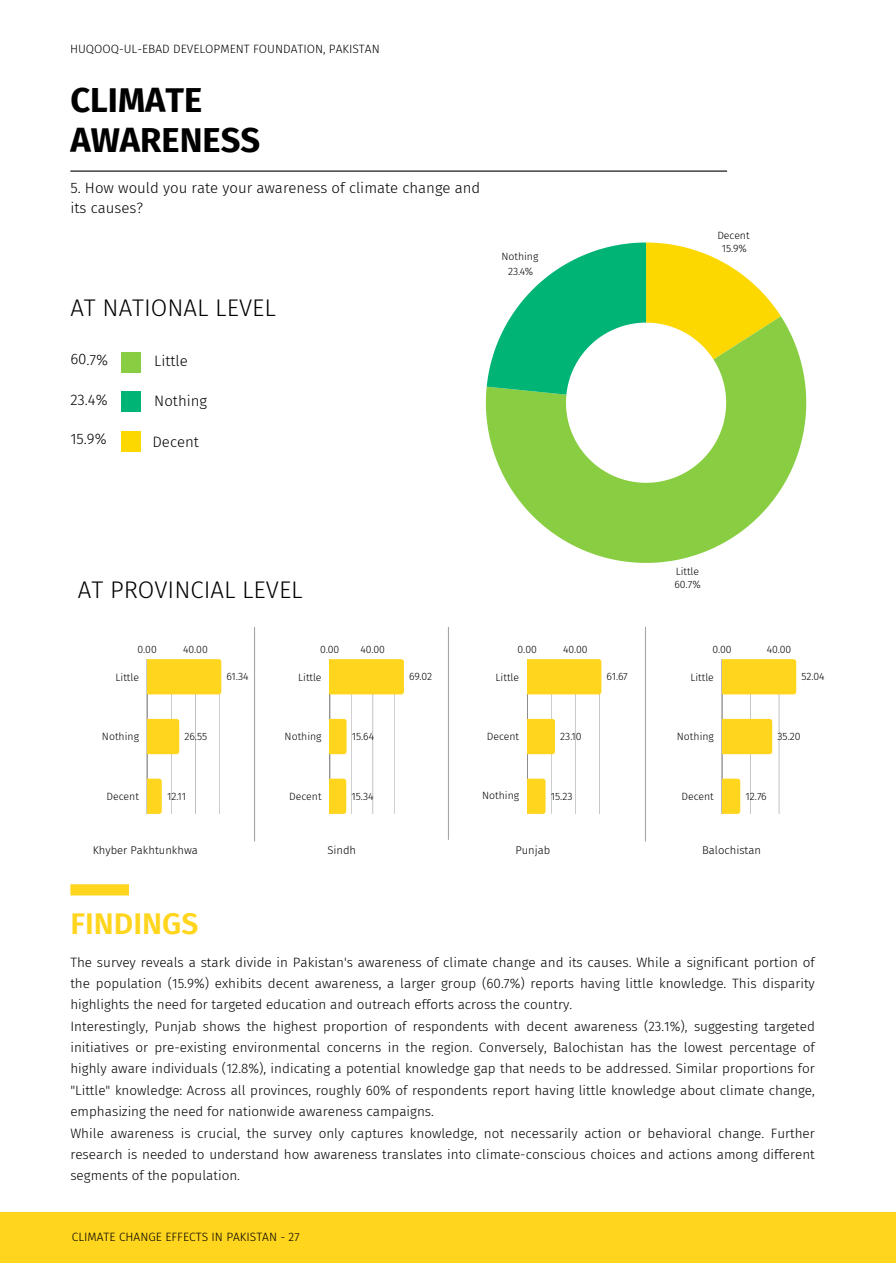
<style>
.page{position:relative;width:896px;height:1264px;background:#fff}
.page>*{position:absolute;margin:0;border:0;box-sizing:border-box;transform-origin:0 0}
.t1{font:700 34.5px/40.5px "Fira Sans";color:#000}
.t2{font:600 30px "Fira Sans";color:#ffd51e}
.t3{font:300 24px "Fira Sans";color:#000}
.t4{font:300 15px/20.2px "Fira Sans";color:#000}
.t5{font:300 13.5px/21.3px "Fira Sans";color:#000}
.t6{font:300 12px "Fira Sans";color:#000}
.t7{font:300 11.25px "Fira Sans";color:#000}
.t8{font:300 10.5px/13.4px "Fira Sans";color:#000;text-align:center}
</style>
<div class="page">
<svg style="left:486px;top:316px;width:320px;height:247px;fill:#89ce42"></svg>
<svg style="left:487px;top:242px;width:294px;height:152px"></svg>
<hr style="left:147px;top:659px;width:1px;height:155px;background:#000">
<hr style="left:171px;top:659px;width:1px;height:155px;background:#000">
<hr style="left:195px;top:659px;width:1px;height:155px;background:#000">
<hr style="left:219px;top:659px;width:1px;height:155px;background:#000">
<svg style="left:147px;top:778px;width:15px;height:36px"></svg>
<div style="left:147px;top:659px;width:74px;height:35px;background:#ffd51e"></div>
<svg style="left:147px;top:719px;width:32px;height:35px"></svg>
<hr style="left:254px;top:627px;width:1px;height:214px;background:#a6a6a6">
<hr style="left:448px;top:627px;width:1px;height:212px;background:#a6a6a6">
<hr style="left:645px;top:627px;width:1px;height:214px;background:#a6a6a6">
<div style="left:70px;top:884px;width:59px;height:11px;background:#ffd51e"></div>
<hr style="left:70px;top:170px;width:657px;height:2px;background:#000">
<hr style="left:329px;top:659px;width:1px;height:155px;background:#000">
<hr style="left:351px;top:659px;width:1px;height:155px;background:#000">
<hr style="left:372px;top:659px;width:1px;height:155px;background:#000">
<hr style="left:394px;top:659px;width:1px;height:155px;background:#000">
<svg style="left:330px;top:778px;width:16px;height:36px"></svg>
<div style="left:330px;top:659px;width:74px;height:35px;background:#ffd51e"></div>
<svg style="left:330px;top:719px;width:16px;height:35px"></svg>
<hr style="left:527px;top:659px;width:1px;height:155px;background:#000">
<hr style="left:551px;top:659px;width:1px;height:155px;background:#000">
<hr style="left:575px;top:659px;width:1px;height:155px;background:#000">
<hr style="left:599px;top:659px;width:1px;height:155px;background:#000">
<svg style="left:527px;top:719px;width:28px;height:35px"></svg>
<div style="left:527px;top:659px;width:74px;height:35px;background:#ffd51e"></div>
<svg style="left:527px;top:778px;width:18px;height:36px"></svg>
<hr style="left:722px;top:659px;width:1px;height:155px;background:#000">
<hr style="left:750px;top:659px;width:1px;height:155px;background:#000">
<hr style="left:779px;top:659px;width:1px;height:155px;background:#000">
<svg style="left:722px;top:778px;width:18px;height:36px"></svg>
<div style="left:722px;top:659px;width:74px;height:35px;background:#ffd51e"></div>
<div style="left:722px;top:719px;width:50px;height:35px;background:#ffd51e"></div>
<div style="left:121px;top:431px;width:20px;height:20px;background:#fdd800"></div>
<div style="left:121px;top:391px;width:20px;height:20px;background:#00b475"></div>
<div style="left:121px;top:352px;width:20px;height:20px;background:#89ce42"></div>
<div style="left:0;top:1212px;width:896px;height:50px;background:#ffd51e"></div>
<p class="t6" style="left:70px;top:42px;width:311px">HUQOOQ-UL-EBAD DEVELOPMENT FOUNDATION, PAKISTAN</p>
<h1 class="t1" style="left:70px;top:80px;width:191px">CLIMATE<br>AWARENESS</h1>
<p class="t4" style="left:70px;top:178px;width:411px">5. How would you rate your awareness of climate change and its causes?</p>
<h3 class="t3" style="left:70px;top:293px;width:207px">AT NATIONAL LEVEL</h3>
<p class="t4" style="left:71px;top:349px;width:39px;rotate:1deg">60.7%</p>
<p class="t4" style="left:154px;top:351px;width:35px">Little</p>
<p class="t4" style="left:70px;top:389px;width:39px">23.4%</p>
<p class="t4" style="left:154px;top:390px;width:54px">Nothing</p>
<p class="t4" style="left:70px;top:429px;width:38px">15.9%</p>
<p class="t4" style="left:152px;top:432px;width:48px">Decent</p>
<p class="t8" style="left:501px;top:249px;width:38px;line-height:15px">Nothing<br>23.4%</p>
<p class="t8" style="left:717px;top:228px;width:34px">Decent<br>15.9%</p>
<h3 class="t3" style="left:78px;top:576px;width:226px">AT PROVINCIAL LEVEL</h3>
<p class="t8" style="left:674px;top:564px;width:28px;text-align:left">Little<br>60.7%</p>
<p class="t8" style="left:137px;top:642px;width:21px">0.00</p>
<p class="t8" style="left:183px;top:642px;width:26px">40.00</p>
<p class="t8" style="left:320px;top:642px;width:21px">0.00</p>
<p class="t8" style="left:360px;top:642px;width:26px">40.00</p>
<p class="t8" style="left:517px;top:642px;width:21px">0.00</p>
<p class="t8" style="left:563px;top:642px;width:26px">40.00</p>
<p class="t8" style="left:712px;top:642px;width:21px">0.00</p>
<p class="t8" style="left:766px;top:642px;width:26px">40.00</p>
<p class="t8" style="left:116px;top:670px;width:25px">Little</p>
<p class="t8" style="left:226px;top:670px;width:24px">61.34</p>
<p class="t8" style="left:298px;top:670px;width:25px">Little</p>
<p class="t8" style="left:409px;top:670px;width:24px">69.02</p>
<p class="t8" style="left:495px;top:670px;width:25px">Little</p>
<p class="t8" style="left:606px;top:670px;width:23px">61.67</p>
<p class="t8" style="left:690px;top:670px;width:25px">Little</p>
<p class="t8" style="left:801px;top:670px;width:25px">52.04</p>
<p class="t8" style="left:102px;top:729px;width:38px">Nothing</p>
<p class="t8" style="left:184px;top:729px;width:24px">26.55</p>
<p class="t8" style="left:285px;top:729px;width:38px">Nothing</p>
<p class="t8" style="left:352px;top:729px;width:24px">15.64</p>
<p class="t8" style="left:487px;top:729px;width:34px">Decent</p>
<p class="t8" style="left:560px;top:729px;width:23px">23.10</p>
<p class="t8" style="left:677px;top:729px;width:38px">Nothing</p>
<p class="t8" style="left:777px;top:729px;width:25px">35.20</p>
<p class="t8" style="left:107px;top:789px;width:34px">Decent</p>
<p class="t8" style="left:167px;top:789px;width:21px">12.11</p>
<p class="t8" style="left:289px;top:789px;width:34px">Decent</p>
<p class="t8" style="left:351px;top:789px;width:24px">15.34</p>
<p class="t8" style="left:482px;top:789px;width:38px">Nothing</p>
<p class="t8" style="left:551px;top:789px;width:23px">15.23</p>
<p class="t8" style="left:681px;top:789px;width:34px">Decent</p>
<p class="t8" style="left:745px;top:789px;width:23px">12.76</p>
<p class="t7" style="left:93px;top:843px;width:107px">Khyber Pakhtunkhwa</p>
<p class="t7" style="left:327px;top:843px;width:30px">Sindh</p>
<p class="t7" style="left:515px;top:843px;width:37px">Punjab</p>
<p class="t7" style="left:702px;top:843px;width:60px">Balochistan</p>
<h2 class="t2" style="left:70px;top:906px;width:129px">FINDINGS</h2>
<p class="t5" style="left:70px;top:951px;width:746px">The survey reveals a stark divide in Pakistan's awareness of climate change and its causes. While a significant portion of the population (15.9%) exhibits decent awareness, a larger group (60.7%) reports having little knowledge. This disparity highlights the need for targeted education and outreach efforts across the country.<br>Interestingly, Punjab shows the highest proportion of respondents with decent awareness (23.1%), suggesting targeted initiatives or pre-existing environmental concerns in the region. Conversely, Balochistan has the lowest percentage of highly aware individuals (12.8%), indicating a potential knowledge gap that needs to be addressed. Similar proportions for "Little" knowledge: Across all provinces, roughly 60% of respondents report having little knowledge about climate change, emphasizing the need for nationwide awareness campaigns.<br>While awareness is crucial, the survey only captures knowledge, not necessarily action or behavioral change. Further research is needed to understand how awareness translates into climate-conscious choices and actions among different segments of the population.</p>
<p class="t6" style="left:72px;top:1229px;width:229px">CLIMATE CHANGE EFFECTS IN PAKISTAN - 27</p>
</div>
